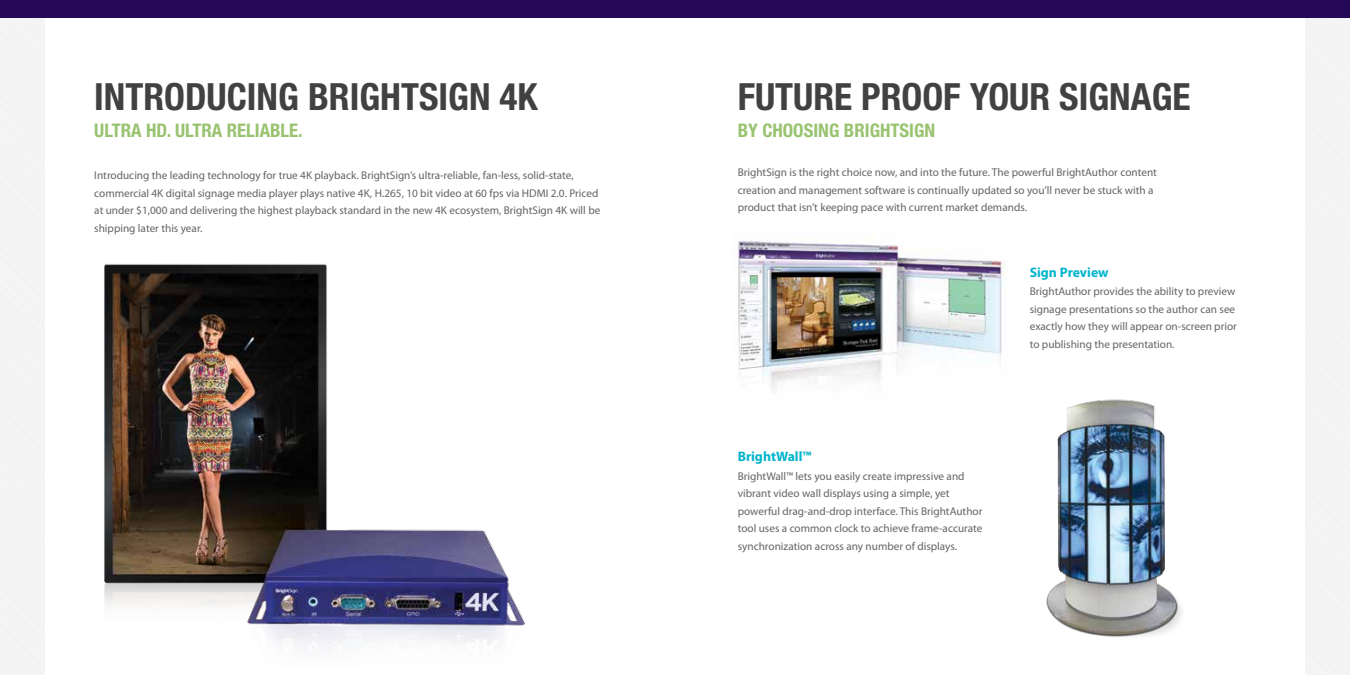
<style>
.page{position:relative;width:1350px;height:675px;background:#fff}
.page>*{position:absolute;margin:0;border:0;box-sizing:border-box;transform-origin:0 0}
.t1{font:700 condensed 37.5px "Helvetica Neue";color:#414042}
.t2{font:700 condensed 18.75px "Helvetica Neue";color:#99c370}
.t3{font:700 13.75px "Myriad Pro";color:#00b5cc}
.t4{font:11.25px/17.5px "Myriad Pro";color:#636466}
</style>
<div class="page">
<img style="left:0;top:18px;width:1350px;height:657px">
<div style="left:45px;top:0;width:1260px;height:675px;background:#fff"></div>
<div style="left:0;top:0;width:1350px;height:18px;background:#260859"></div>
<img style="left:1046px;top:399px;width:136px;height:238px">
<img style="left:738px;top:239px;width:268px;height:149px">
<img style="left:104px;top:264px;width:421px;height:384px">
<h1 class="t1" style="left:94px;top:74px;width:445px">INTRODUCING BRIGHTSIGN 4K</h1>
<h1 class="t1" style="left:738px;top:74px;width:454px">FUTURE PROOF YOUR SIGNAGE</h1>
<h2 class="t2" style="left:94px;top:119px;width:210px">ULTRA HD. ULTRA RELIABLE.</h2>
<h2 class="t2" style="left:738px;top:119px;width:199px">BY CHOOSING BRIGHTSIGN</h2>
<p class="t4" style="left:94px;top:167px;width:508px">Introducing the leading technology for true 4K playback. BrightSign’s ultra-reliable, fan-less, solid-state, commercial 4K digital signage media player plays native 4K, H.265, 10 bit video at 60 fps via HDMI 2.0. Priced at under $1,000 and delivering the highest playback standard in the new 4K ecosystem, BrightSign 4K will be shipping later this year.</p>
<p class="t4" style="left:738px;top:163px;width:421px">BrightSign is the right choice now, and into the future. The powerful BrightAuthor content creation and management software is continually updated so you’ll never be stuck with a product that isn’t keeping pace with current market demands.</p>
<p class="t3" style="left:738px;top:448px;width:75px">BrightWall™</p>
<p class="t4" style="left:738px;top:467px;width:246px">BrightWall™ lets you easily create impressive and vibrant video wall displays using a simple, yet powerful drag-and-drop interface. This BrightAuthor tool uses a common clock to achieve frame-accurate synchronization across any number of displays.</p>
<p class="t3" style="left:1030px;top:263px;width:80px">Sign Preview</p>
<p class="t4" style="left:1030px;top:282px;width:209px">BrightAuthor provides the ability to preview signage presentations so the author can see exactly how they will appear on-screen prior to publishing the presentation.</p>
</div>
